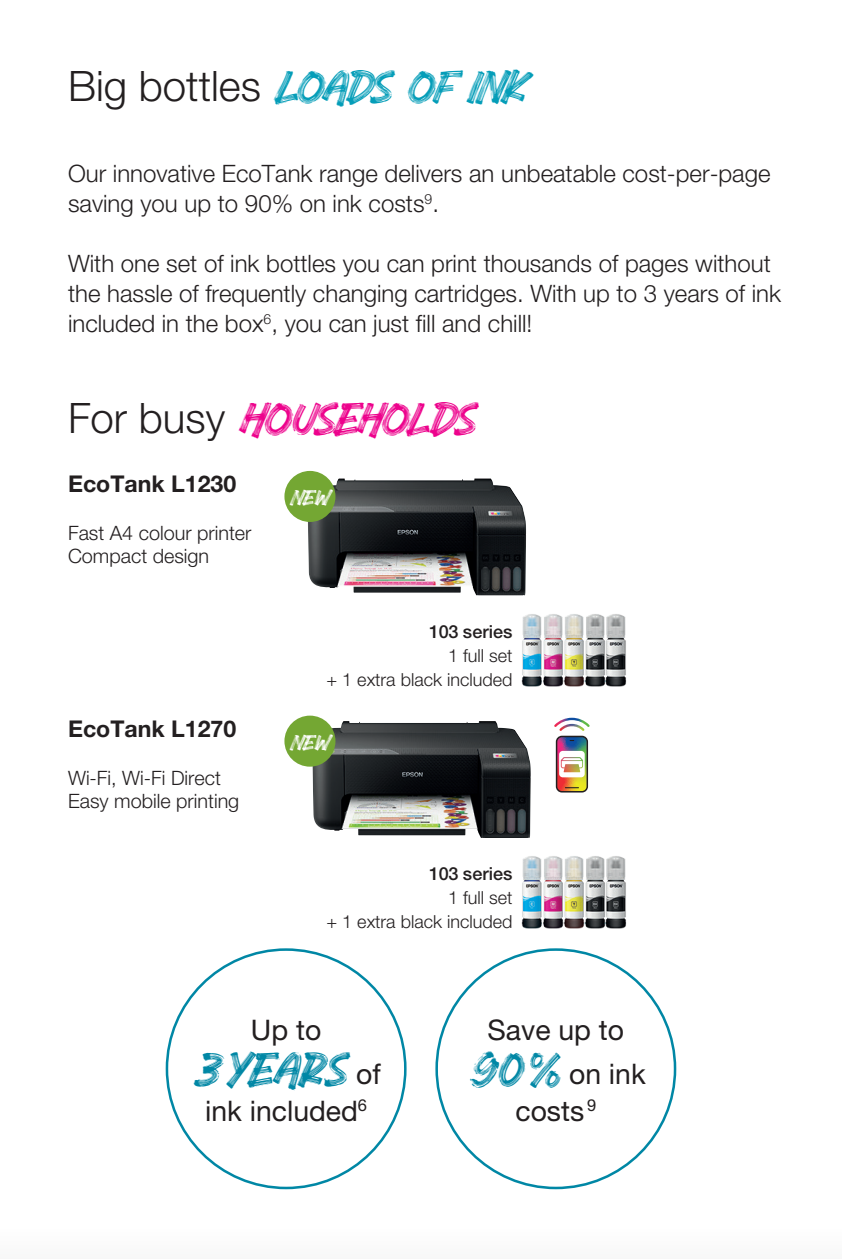
<style>
.page{position:relative;width:842px;height:1259px;background:#fff}
.page>*{position:absolute;margin:0;border:0;box-sizing:border-box;transform-origin:0 0}
.t1{font:300 42px "Helvetica Neue LT";color:#231f20}
.INTRO{font:40.5px "Briche";letter-spacing:.02em;color:#0087a5}
.t2{font:39px "Briche";letter-spacing:-.03em;color:#ed028c}
.INTRO-2{font:28.2px/36.3px "Helvetica Neue LT";color:#231f20;text-align:center}
.t3{font:300 24px/30px "Helvetica Neue LT";color:#231f20}
.t4{font:700 23.1px "Helvetica Neue LT";color:#231f20}
.t5{font:300 19.8px "Helvetica Neue LT";color:#231f20}
.t6{font:300 18px "Helvetica Neue LT";color:#231f20}
.t7{font:500 18px "Helvetica Neue LT";color:#231f20}
.t8{font:18px "Briche";color:#fff}
.s1{font-family:"Briche";font-weight:400;font-size:39px;color:#049db8}
.s2{font-family:"Helvetica Neue LT";font-weight:300;font-size:42px;color:#231f20}
.s3{font-family:"Helvetica Neue LT";font-size:28.2px;color:#231f20}
.s4{font-family:"Briche";font-size:40.5px;color:#0087a5}
</style>
<div class="page">
<img style="left:312px;top:721px;width:219px;height:117px">
<div style="left:0;top:1228px;width:842px;height:31px;background:#fbfbfb"></div>
<img style="left:308px;top:478px;width:218px;height:117px">
<img style="left:521px;top:614px;width:84px;height:73px">
<img style="left:605px;top:614px;width:22px;height:73px">
<img style="left:521px;top:856px;width:84px;height:73px">
<img style="left:605px;top:856px;width:22px;height:73px">
<div style="left:284px;top:715px;width:51px;height:51px;background:#74a733;border-radius:50%"></div>
<div style="left:284px;top:471px;width:51px;height:51px;background:#74a733;border-radius:50%"></div>
<img style="left:554px;top:718px;width:36px;height:74px">
<p class="t1" style="left:68px;top:60px;width:457px">Big bottles <span class="s1">LOADS OF INK</span></p>
<p class="t3" style="left:68px;top:158px;width:704px">Our innovative EcoTank range delivers an unbeatable cost-per-page saving you up to 90% on ink costs<sup>9</sup>.</p>
<p class="t3" style="left:68px;top:248px;width:715px">With one set of ink bottles you can print thousands of pages without the hassle of frequently changing cartridges. With up to 3 years of ink included in the box<sup>6</sup>, you can just fill and chill!</p>
<p class="t2" style="left:68px;top:384px;width:407px"><span class="s2">For busy</span> HOUSEHOLDS</p>
<p class="t4" style="left:68px;top:469px;width:170px">EcoTank L1230</p>
<p class="t5" style="left:68px;top:521px;width:185px">Fast A4 colour printer</p>
<p class="t5" style="left:68px;top:544px;width:143px">Compact design</p>
<p class="t4" style="left:68px;top:714px;width:170px">EcoTank L1270</p>
<p class="t5" style="left:68px;top:766px;width:154px">Wi-Fi, Wi-Fi Direct</p>
<p class="t5" style="left:68px;top:789px;width:173px">Easy mobile printing</p>
<h2 class="t8" style="left:289px;top:481px;width:40px">NEW</h2>
<p class="t7" style="left:429px;top:621px;width:85px">103 series</p>
<p class="t6" style="left:448px;top:644px;width:66px">1 full set</p>
<p class="t6" style="left:326px;top:668px;width:187px">+ 1 extra black included</p>
<h2 class="t8" style="left:289px;top:726px;width:40px">NEW</h2>
<p class="t7" style="left:429px;top:863px;width:85px">103 series</p>
<p class="t6" style="left:448px;top:887px;width:66px">1 full set</p>
<p class="t6" style="left:326px;top:911px;width:187px">+ 1 extra black included</p>
<p class="INTRO-2" style="left:251px;top:1011px;width:72px">Up to</p>
<p class="INTRO" style="left:191px;top:1033px;width:191px">3YEARS <span class="s3">of</span></p>
<p class="INTRO-2" style="left:205px;top:1092px;width:164px">ink included<sup>6</sup></p>
<p class="INTRO-2" style="left:488px;top:1011px;width:138px">Save up to</p>
<p class="INTRO-2" style="left:466px;top:1055px;width:181px"><span class="s4">90%</span> on ink costs <sup>9</sup></p>
</div>
